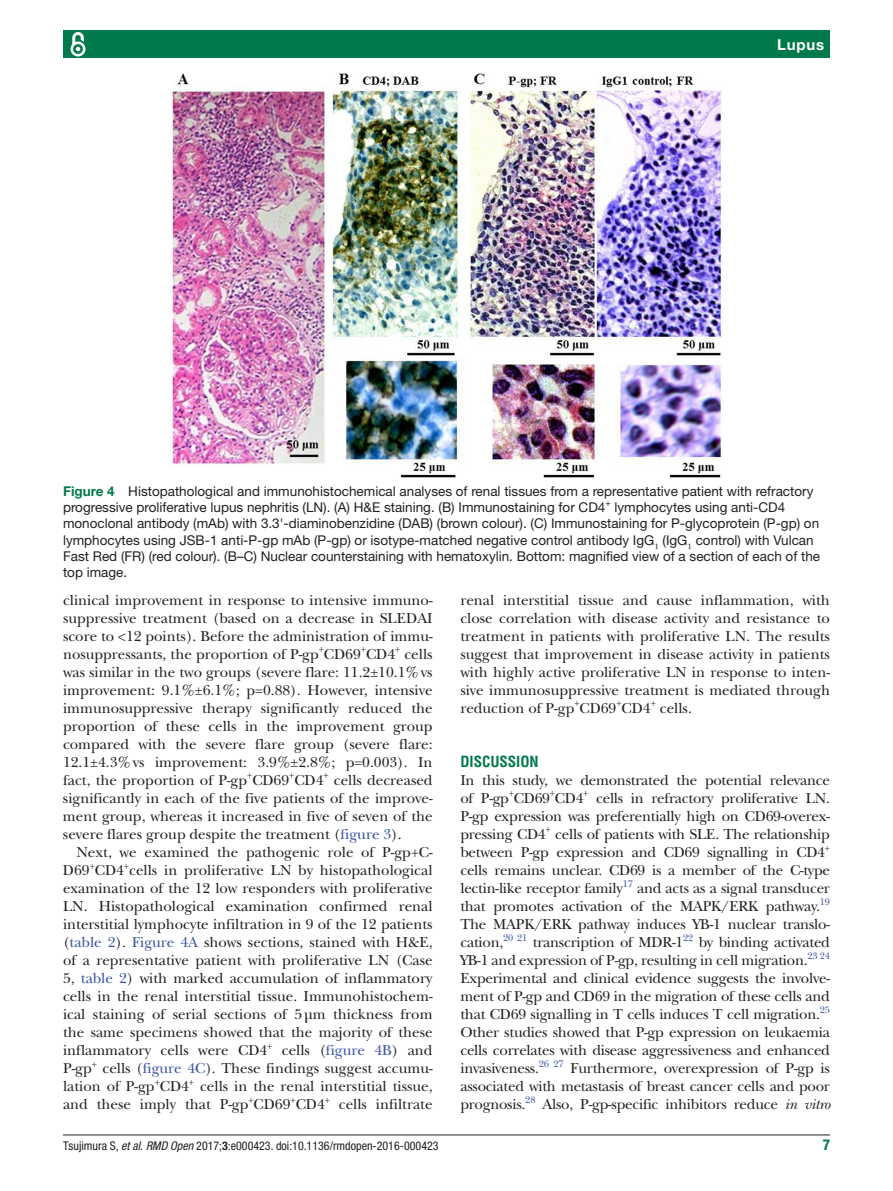
<style>
.page{position:relative;width:893px;height:1191px;background:#fff}
.page>*{position:absolute;margin:0;border:0;box-sizing:border-box;transform-origin:0 0}
.t1{font:15px/18px "New Baskerville";letter-spacing:-.015em;color:#231f20;text-align:justify}
.t2{font:700 condensed 15px "Helvetica LT Std";color:#007a4b}
.t3{font:700 15px "Helvetica Neue LT Std";letter-spacing:.055em;color:#fff}
.t4{font:700 condensed 15px "Helvetica Neue LT Std";color:#007a4b}
.t5{font:13.5px/16.2px "Helvetica Neue LT Std";color:#231f20}
.t6{font:condensed 12px "Helvetica Neue LT Std";color:#231f20}
.t7{font:9.9px "New Baskerville";color:#231f20}
.t8{font:9.9px "New Baskerville";letter-spacing:-.015em;color:#3853a3}
.s1{font-weight:700;color:#007a4b}
.s2{color:#3853a3}
.s3{font-style:italic}
.s4{font-weight:700}
</style>
<div class="page">
<hr style="left:63px;top:1134px;width:767px;height:1px;background:#231f20">
<div style="left:63px;top:31px;width:767px;height:27px;background:#007a4b"></div>
<svg style="left:70px;top:32px;width:16px;height:25px"></svg>
<div style="left:74px;top:45px;width:8px;height:8px;border:1px solid #007a4b;border-radius:50%"></div>
<img style="left:170px;top:73px;width:553px;height:405px">
<p class="t3" style="left:777px;top:35px;width:49px">Lupus</p>
<p class="t5" style="left:63px;top:483px;width:759px"><span class="s1">Figure 4</span> Histopathological and immunohistochemical analyses of renal tissues from a representative patient with refractory progressive proliferative lupus nephritis (LN). (A) H&amp;E staining. (B) Immunostaining for CD4<sup>+</sup> lymphocytes using anti-CD4 monoclonal antibody (mAb) with 3.3'-diaminobenzidine (DAB) (brown colour). (C) Immunostaining for P-glycoprotein (P-gp) on lymphocytes using JSB-1 anti-P-gp mAb (P-gp) or isotype-matched negative control antibody IgG<sub>1</sub> (IgG<sub>1</sub> control) with Vulcan Fast Red (FR) (red colour). (B–C) Nuclear counterstaining with hematoxylin. Bottom: magnified view of a section of each of the top image.</p>
<p class="t1" style="left:63px;top:591px;width:371px">clinical improvement in response to intensive immuno&shy;suppressive treatment (based on a decrease in SLEDAI score to &lt;12 points). Before the administration of immu&shy;nosuppressants, the proportion of P-gp CD69 CD4</p>
<p class="t7" style="left:319px;top:643px;width:7px">+</p>
<p class="t7" style="left:361px;top:643px;width:7px">+</p>
<p class="t7" style="left:395px;top:643px;width:7px">+</p>
<p class="t1" style="left:63px;top:645px;width:371px;text-indent:341px">cells was similar in the two groups (severe flare: 11.2±10.1%vs improvement: 9.1%±6.1%; p=0.88). However, intensive immunosuppressive therapy significantly reduced the proportion of these cells in the improvement group compared with the severe flare group (severe flare:<br>12.1±4.3%vs improvement: 3.9%±2.8%; p=0.003). In fact, the proportion of P-gp CD69 CD4</p>
<p class="t7" style="left:247px;top:769px;width:7px">+</p>
<p class="t7" style="left:289px;top:769px;width:7px">+</p>
<p class="t7" style="left:323px;top:769px;width:7px">+</p>
<p class="t1" style="left:63px;top:771px;width:371px;text-indent:271px">cells decreased significantly in each of the five patients of the improve&shy;ment group, whereas it increased in five of seven of the severe flares group despite the treatment (<span class="s2">figure 3</span>).</p>
<p class="t1" style="left:63px;top:843px;width:371px;text-align:right">Next, we examined the pathogenic role of P-gp+C-<br>D69 CD4 cells in proliferative LN by histopathological</p>
<p class="t7" style="left:90px;top:859px;width:7px">+</p>
<p class="t7" style="left:124px;top:859px;width:7px">+</p>
<p class="t1" style="left:63px;top:879px;width:371px">examination of the 12 low responders with proliferative LN. Histopathological examination confirmed renal interstitial lymphocyte infiltration in 9 of the 12 patients (<span class="s2">table 2</span>). <span class="s2">Figure 4A</span> shows sections, stained with H&amp;E, of a representative patient with proliferative LN (Case 5, <span class="s2">table 2</span>) with marked accumulation of inflammatory cells in the renal interstitial tissue. Immunohistochem&shy;ical staining of serial sections of 5µm thickness from the same specimens showed that the majority of these inflammatory cells were CD4<sup>+</sup></p>
<p class="t1" style="left:282px;top:1041px;width:152px">cells (<span class="s2">figure 4B</span>) and</p>
<p class="t1" style="left:63px;top:1059px;width:30px">P-gp</p>
<p class="t7" style="left:92px;top:1057px;width:7px">+</p>
<p class="t1" style="left:63px;top:1059px;width:371px;text-indent:39px">cells (<span class="s2">figure 4C</span>). These findings suggest accumu&shy;lation of P-gp CD4</p>
<p class="t7" style="left:155px;top:1075px;width:7px">+</p>
<p class="t7" style="left:189px;top:1075px;width:7px">+</p>
<p class="t1" style="left:63px;top:1077px;width:371px;text-indent:137px">cells in the renal interstitial tissue, and these imply that P-gp CD69 CD4</p>
<p class="t7" style="left:248px;top:1093px;width:7px">+</p>
<p class="t7" style="left:291px;top:1093px;width:7px">+</p>
<p class="t7" style="left:325px;top:1093px;width:7px">+</p>
<p class="t1" style="left:339px;top:1095px;width:95px">cells infiltrate</p>
<p class="t1" style="left:460px;top:591px;width:371px">renal interstitial tissue and cause inflammation, with close correlation with disease activity and resistance to treatment in patients with proliferative LN. The results suggest that improvement in disease activity in patients with highly active proliferative LN in response to inten&shy;sive immunosuppressive treatment is mediated through reduction of P-gp CD69 CD4</p>
<p class="t7" style="left:574px;top:697px;width:7px">+</p>
<p class="t7" style="left:616px;top:697px;width:7px">+</p>
<p class="t7" style="left:651px;top:697px;width:7px">+</p>
<p class="t1" style="left:660px;top:699px;width:34px">cells.</p>
<p class="t2" style="left:460px;top:752px;width:80px">DISCUSSION</p>
<p class="t1" style="left:460px;top:771px;width:371px">In this study, we demonstrated the potential relevance of P-gp CD69 CD4</p>
<p class="t7" style="left:509px;top:787px;width:7px">+</p>
<p class="t7" style="left:550px;top:787px;width:7px">+</p>
<p class="t7" style="left:583px;top:787px;width:7px">+</p>
<p class="t1" style="left:460px;top:789px;width:371px;text-indent:136px">cells in refractory proliferative LN.<br>P-gp expression was preferentially high on CD69-overex&shy;pressing CD4</p>
<p class="t7" style="left:546px;top:823px;width:7px">+</p>
<p class="t1" style="left:460px;top:825px;width:371px;text-indent:95px">cells of patients with SLE. The relationship between P-gp expression and CD69 signalling in CD4</p>
<p class="t7" style="left:825px;top:841px;width:7px">+</p>
<p class="t1" style="left:460px;top:861px;width:371px">cells remains unclear. CD69 is a member of the C-type lectin-like receptor family</p>
<p class="t8" style="left:623px;top:877px;width:12px">17</p>
<p class="t1" style="left:460px;top:879px;width:371px;text-indent:177px">and acts as a signal transducer that promotes activation of the MAPK/ERK pathway.</p>
<p class="t8" style="left:820px;top:895px;width:12px">19</p>
<p class="t1" style="left:460px;top:915px;width:371px">The MAPK/ERK pathway induces YB-1 nuclear translo&shy;cation,</p>
<p class="t8" style="left:503px;top:931px;width:26px">20 21</p>
<p class="t1" style="left:533px;top:933px;width:152px">transcription of MDR-1</p>
<p class="t8" style="left:683px;top:931px;width:12px">22</p>
<p class="t1" style="left:460px;top:933px;width:371px;text-indent:238px">by binding activated<br>YB-1 and expression of P-gp, resulting in cell migration.</p>
<p class="t8" style="left:807px;top:949px;width:24px">23 24</p>
<p class="t1" style="left:460px;top:969px;width:371px">Experimental and clinical evidence suggests the involve&shy;ment of P-gp and CD69 in the migration of these cells and that CD69 signalling in T cells induces T cell migration.<sup>25<br></sup>Other studies showed that P-gp expression on leukaemia cells correlates with disease aggressiveness and enhanced invasiveness.</p>
<p class="t8" style="left:539px;top:1057px;width:26px">26 27</p>
<p class="t1" style="left:460px;top:1059px;width:371px;text-indent:110px">Furthermore, overexpression of P-gp is associated with metastasis of breast cancer cells and poor prognosis.</p>
<p class="t8" style="left:525px;top:1093px;width:12px">28</p>
<p class="t1" style="left:542px;top:1095px;width:289px">Also, P-gp-specific inhibitors reduce <span class="s3">in vitro</span></p>
<p class="t6" style="left:63px;top:1138px;width:377px">Tsujimura S, <span class="s3">et al</span>. <span class="s3">RMD Open</span> 2017;<span class="s4">3</span>:e000423. doi:10.1136/rmdopen-2016-000423</p>
<p class="t4" style="left:823px;top:1135px;width:9px">7</p>
</div>
